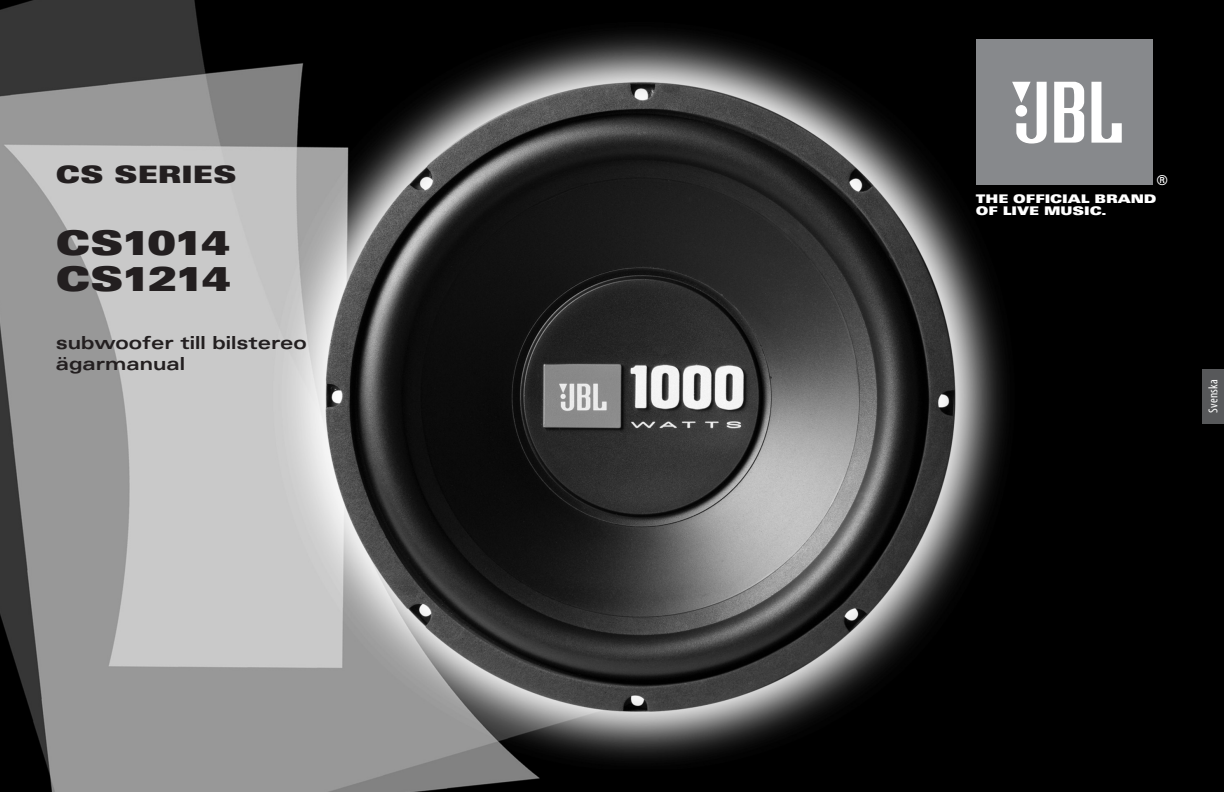
<style>
.page{position:relative;width:1224px;height:792px;background:#fff}
.page>*{position:absolute;margin:0;border:0;box-sizing:border-box;transform-origin:0 0}
.t1{font:900 expanded 34px/36px "Univers";letter-spacing:-.05em;color:#231f20}
.t2{font:900 expanded 24px "Univers";color:#231f20}
.t3{font:700 expanded 18px/21.6px "Univers";color:#231f20}
.t4{font:13.6px "Univers";color:#fff}
.t5{font:condensed 13px "Myriad Pro";letter-spacing:.01em;color:#fff}
.t6{font:900 expanded 11.8px/12.2px "Univers";color:#fff}
</style>
<div class="page">
<img style="left:0;top:0;width:1224px;height:792px">
<div style="left:976px;top:40px;width:177px;height:145px;background:#87898c"></div>
<svg style="left:1091px;top:82px;width:31px;height:61px"></svg>
<svg style="left:1054px;top:82px;width:30px;height:61px"></svg>
<svg style="left:1012px;top:82px;width:35px;height:62px"></svg>
<div style="left:1202px;top:368px;width:22px;height:55px;background:#57585a"></div>
<h2 class="t2" style="left:56px;top:166px;width:182px">CS SERIES</h2>
<h1 class="t1" style="left:56px;top:228px;width:176px">CS1014<br>CS1214</h1>
<p class="t3" style="left:56px;top:333px;width:253px">subwoofer till bilstereo ägarmanual</p>
<p class="t4" style="left:1157px;top:175px;width:12px">®</p>
<p class="t6" style="left:976px;top:193px;width:182px">THE OFFICIAL BRAND<br>OF LIVE MUSIC.</p>
<p class="t5" style="left:1208px;top:412px;width:35px;rotate:-90deg">Svenska</p>
</div>
